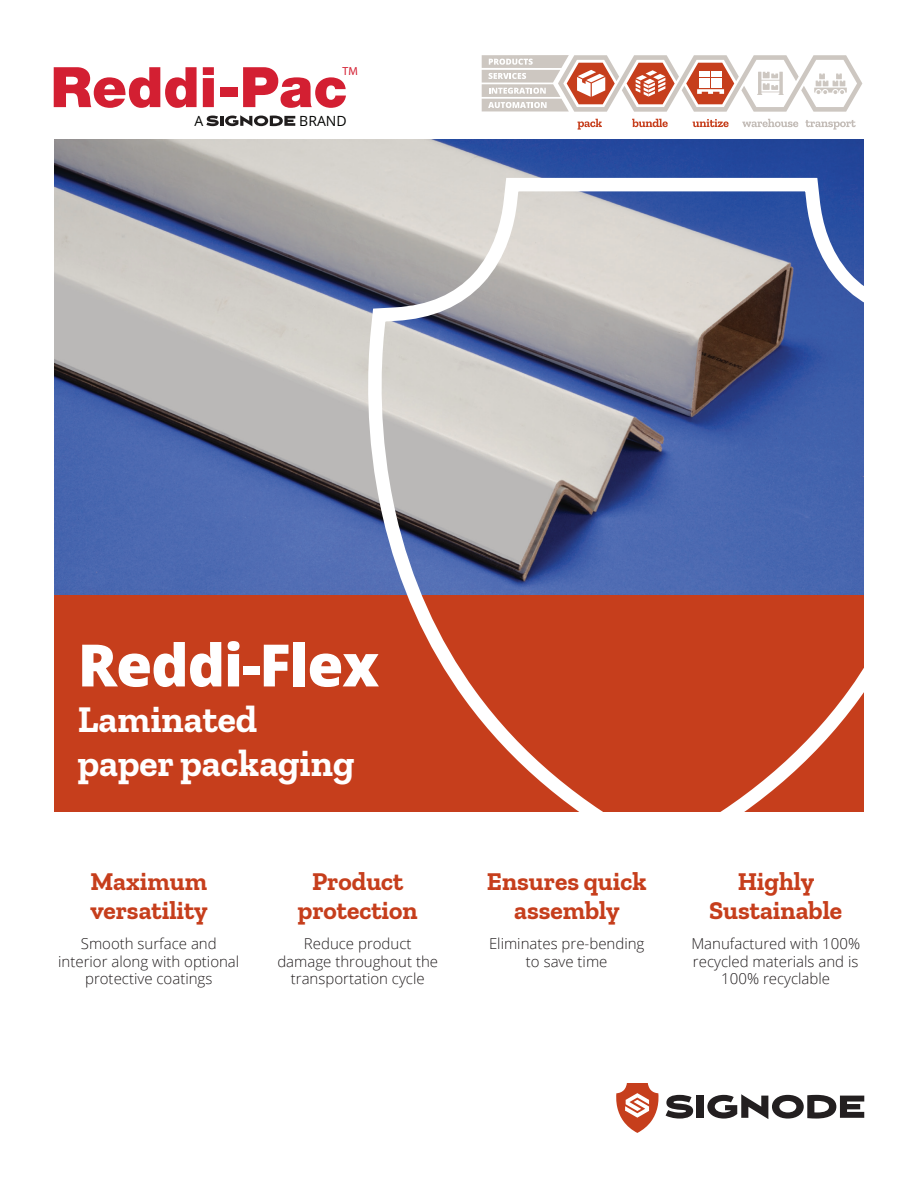
<style>
.page{position:relative;width:918px;height:1188px;background:#fff}
.page>*{position:absolute;margin:0;border:0;box-sizing:border-box;transform-origin:0 0}
.t1{font:800 58.5px "Open Sans";letter-spacing:-.02em;color:#fff}
.t2{font:700 37.5px/43.5px "Zilla Slab";color:#fff}
.t3{font:700 25.5px/28.5px "Zilla Slab";color:#c63e1c;text-align:center}
.t4{font:300 15px/17.2px "Open Sans";color:#231f20;text-align:center}
.t5{font:14.1px "Open Sans";letter-spacing:.005em;color:#040503}
.t6{font:11.7px "Myriad Pro";color:#d31f32}
</style>
<div class="page">
<svg style="left:616px;top:1083px;width:43px;height:50px"></svg>
<svg style="left:666px;top:1095px;width:27px;height:24px"></svg>
<div style="left:697px;top:1096px;width:7px;height:22px;background:#231f20"></div>
<svg style="left:707px;top:1094px;width:157px;height:25px"></svg>
<img style="left:54px;top:140px;width:810px;height:456px">
<div style="left:54px;top:596px;width:810px;height:216px;background:#c63e1c"></div>
<svg style="left:355px;top:170px;width:509px;height:642px"></svg>
<svg style="left:693px;top:119px;width:36px;height:8px"></svg>
<svg style="left:632px;top:119px;width:36px;height:8px"></svg>
<svg style="left:578px;top:119px;width:24px;height:11px"></svg>
<svg style="left:805px;top:120px;width:51px;height:10px"></svg>
<svg style="left:742px;top:119px;width:56px;height:8px"></svg>
<svg style="left:482px;top:55px;width:380px;height:57px"></svg>
<svg style="left:53px;top:67px;width:293px;height:60px"></svg>
<p class="t6" style="left:343px;top:65px;width:17px">TM</p>
<p class="t5" style="left:194px;top:111px;width:10px">A</p>
<p class="t5" style="left:299px;top:111px;width:49px">BRAND</p>
<h1 class="t1" style="left:78px;top:621px;width:303px">Reddi-Flex</h1>
<h2 class="t2" style="left:78px;top:698px;width:278px">Laminated paper packaging</h2>
<h3 class="t3" style="left:90px;top:868px;width:119px;text-align:left">Maximum versatility</h3>
<h3 class="t3" style="left:298px;top:868px;width:121px">Product protection</h3>
<h3 class="t3" style="left:487px;top:868px;width:161px">Ensures quick assembly</h3>
<h3 class="t3" style="left:709px;top:868px;width:135px">Highly<br>Sustainable</h3>
<p class="t4" style="left:58px;top:935px;width:183px">Smooth surface and interior along with optional protective coatings</p>
<p class="t4" style="left:277px;top:935px;width:162px">Reduce product damage throughout the transportation cycle</p>
<p class="t4" style="left:489px;top:935px;width:157px">Eliminates pre-bending to save time</p>
<p class="t4" style="left:691px;top:935px;width:170px">Manufactured with 100% recycled materials and is<br>100% recyclable</p>
</div>
